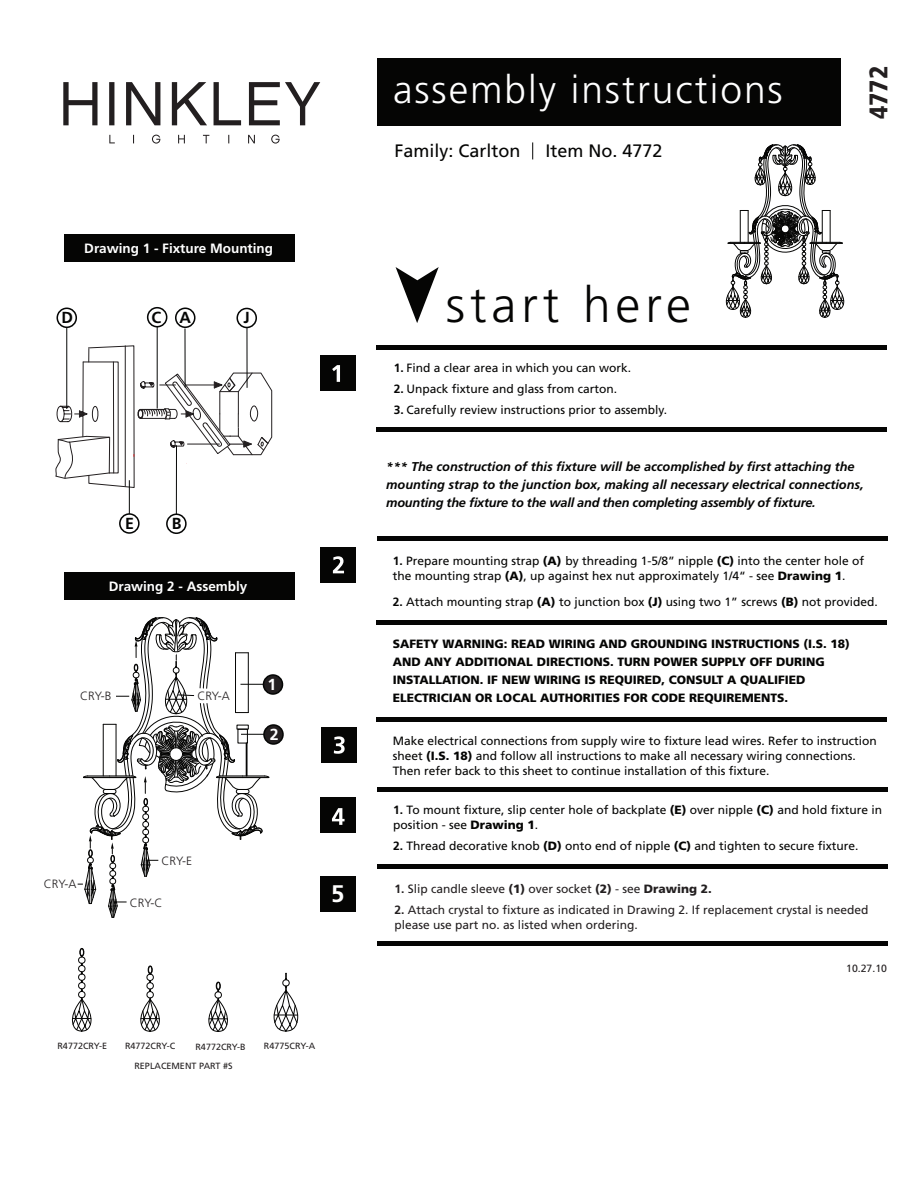
<style>
.page{position:relative;width:918px;height:1188px;background:#fff}
.page>*{position:absolute;margin:0;border:0;box-sizing:border-box;transform-origin:0 0}
.t1{font:300 49.65px "Frutiger LT Std";letter-spacing:.1em;color:#050504}
.t2{font:300 39px "Frutiger LT Std";letter-spacing:.05em;color:#fff}
.t3{font:900 condensed 25.5px "Frutiger LT Std";color:#231f20}
.t4{font:700 24px "Frutiger LT Std";color:#fff}
.t5{font:18px "Frutiger LT Std";color:#050504}
.t6{font:700 16.05px "Frutiger LT Std";color:#050605}
.t7{font:700 16.05px "Frutiger LT Std";color:#fff}
.t8{font:700 13.5px "Frutiger LT Std";color:#fff}
.t9{font:italic 700 12.75px/18px "Frutiger LT Std";color:#050504}
.t10{font:12px/15px "Frutiger LT Std";color:#050504}
.t11{font:900 12px/18px "Frutiger LT Std";color:#050504}
.t12{font:12px/15px "Frutiger LT Std";color:#231f20}
.t13{font:300 12px "Frutiger LT Std";letter-spacing:-.005em;color:#231f20}
.t14{font:10.5px "Frutiger LT Std";color:#231f20}
.t15{font:9px "Frutiger LT Std";color:#231f20}
.s1{font-weight:700}
.s2{font-weight:900}
</style>
<div class="page">
<div style="left:377px;top:58px;width:463px;height:68px;background:#050504"></div>
<svg style="left:396px;top:267px;width:43px;height:56px"></svg>
<div style="left:321px;top:356px;width:35px;height:35px;background:#050504"></div>
<svg style="left:332px;top:365px;width:8px;height:17px"></svg>
<div style="left:321px;top:727px;width:36px;height:36px;background:#050504"></div>
<div style="left:377px;top:345px;width:510px;height:5px;background:#050504"></div>
<div style="left:377px;top:427px;width:510px;height:5px;background:#050504"></div>
<div style="left:377px;top:536px;width:510px;height:5px;background:#050504"></div>
<div style="left:376px;top:620px;width:511px;height:5px;background:#050504"></div>
<div style="left:377px;top:787px;width:510px;height:5px;background:#050504"></div>
<div style="left:376px;top:717px;width:511px;height:5px;background:#050504"></div>
<div style="left:377px;top:864px;width:510px;height:5px;background:#050504"></div>
<div style="left:377px;top:941px;width:511px;height:5px;background:#050504"></div>
<svg style="left:532px;top:142px;width:1px;height:17px"></svg>
<svg style="left:334px;top:736px;width:11px;height:18px"></svg>
<div style="left:321px;top:548px;width:35px;height:35px;background:#050504"></div>
<div style="left:321px;top:797px;width:35px;height:36px;background:#050504"></div>
<svg style="left:332px;top:808px;width:13px;height:17px"></svg>
<div style="left:321px;top:876px;width:35px;height:35px;background:#050504"></div>
<svg style="left:333px;top:556px;width:11px;height:17px"></svg>
<div style="left:64px;top:234px;width:231px;height:28px;background:#050504"></div>
<div style="left:65px;top:572px;width:230px;height:27px;background:#050504"></div>
<div style="left:175px;top:307px;width:21px;height:21px;background:#fff;border:2px solid #050605;border-radius:50%"></div>
<hr style="left:185px;top:328px;width:1px;height:59px;background:#050605">
<div style="left:236px;top:308px;width:21px;height:20px;background:#fff;border:2px solid #050605;border-radius:50%"></div>
<hr style="left:247px;top:327px;width:1px;height:61px;background:#050605">
<div style="left:166px;top:513px;width:21px;height:21px;background:#fff;border:2px solid #050605;border-radius:50%"></div>
<hr style="left:176px;top:445px;width:1px;height:69px;background:#050605">
<div style="left:147px;top:307px;width:20px;height:20px;background:#fff;border:2px solid #050605;border-radius:50%"></div>
<hr style="left:157px;top:327px;width:1px;height:82px;background:#050605">
<div style="left:57px;top:308px;width:20px;height:20px;background:#fff;border:2px solid #050605;border-radius:50%"></div>
<hr style="left:66px;top:327px;width:1px;height:82px;background:#050605">
<div style="left:119px;top:513px;width:21px;height:21px;background:#fff;border:2px solid #050605;border-radius:50%"></div>
<hr style="left:129px;top:480px;width:1px;height:34px;background:#050605">
<svg style="left:55px;top:345px;width:217px;height:143px"></svg>
<svg style="left:726px;top:144px;width:118px;height:174px"></svg>
<svg style="left:72px;top:948px;width:20px;height:84px"></svg>
<svg style="left:274px;top:973px;width:24px;height:59px"></svg>
<svg style="left:208px;top:982px;width:20px;height:50px"></svg>
<svg style="left:140px;top:965px;width:20px;height:67px"></svg>
<div style="left:263px;top:674px;width:20px;height:21px;background:#231f20;border:2px solid #050605;border-radius:50%"></div>
<div style="left:263px;top:724px;width:21px;height:21px;background:#231f20;border:2px solid #050605;border-radius:50%"></div>
<svg style="left:78px;top:617px;width:191px;height:301px"></svg>
<svg style="left:63px;top:82px;width:257px;height:43px"></svg>
<svg style="left:109px;top:135px;width:171px;height:9px"></svg>
<p class="t8" style="left:84px;top:240px;width:190px">Drawing 1 - Fixture Mounting</p>
<h3 class="t6" style="left:61px;top:308px;width:13px">D</h3>
<h3 class="t6" style="left:152px;top:308px;width:11px">C</h3>
<h3 class="t6" style="left:180px;top:308px;width:13px">A</h3>
<h3 class="t6" style="left:244px;top:308px;width:8px">J</h3>
<h3 class="t6" style="left:125px;top:514px;width:10px">E</h3>
<h3 class="t6" style="left:172px;top:514px;width:11px">B</h3>
<p class="t8" style="left:109px;top:578px;width:140px">Drawing 2 - Assembly</p>
<p class="t13" style="left:80px;top:689px;width:33px">CRY-B</p>
<p class="t13" style="left:197px;top:689px;width:34px">CRY-A</p>
<h3 class="t7" style="left:268px;top:675px;width:10px">1</h3>
<h3 class="t7" style="left:270px;top:725px;width:10px">2</h3>
<p class="t13" style="left:44px;top:877px;width:34px">CRY-A</p>
<p class="t13" style="left:162px;top:854px;width:32px">CRY-E</p>
<p class="t13" style="left:130px;top:896px;width:34px">CRY-C</p>
<h3 class="t4" style="left:331px;top:879px;width:15px">5</h3>
<p class="t15" style="left:58px;top:1040px;width:51px">R4772CRY-E</p>
<p class="t15" style="left:125px;top:1041px;width:52px">R4772CRY-C</p>
<p class="t15" style="left:195px;top:1041px;width:52px">R4772CRY-B</p>
<p class="t15" style="left:264px;top:1041px;width:53px">R4775CRY-A</p>
<p class="t15" style="left:134px;top:1061px;width:100px">REPLACEMENT PART #S</p>
<h2 class="t2" style="left:393px;top:68px;width:391px">assembly instructions</h2>
<h3 class="t5" style="left:394px;top:140px;width:128px">Family: Carlton</h3>
<h3 class="t5" style="left:545px;top:140px;width:119px">Item No. 4772</h3>
<h1 class="t1" style="left:446px;top:277px;width:247px">start here</h1>
<p class="t10" style="left:394px;top:361px;width:239px"><span class="s1">1.</span> Find a clear area in which you can work.</p>
<p class="t10" style="left:394px;top:382px;width:225px"><span class="s1">2.</span> Unpack fixture and glass from carton.</p>
<p class="t10" style="left:394px;top:403px;width:275px"><span class="s1">3.</span> Carefully review instructions prior to assembly.</p>
<h3 class="t3" style="left:863px;top:119px;width:55px;rotate:-90deg">4772</h3>
<p class="t9" style="left:386px;top:457px;width:479px">*** The construction of this fixture will be accomplished by first attaching the mounting strap to the junction box, making all necessary electrical connections, mounting the fixture to the wall and then completing assembly of fixture.</p>
<p class="t10" style="left:393px;top:554px;width:473px"><span class="s1">1.</span> Prepare mounting strap <span class="s2">(A)</span> by threading 1-5/8” nipple <span class="s2">(C)</span> into the center hole of the mounting strap <span class="s2">(A)</span>, up against hex nut approximately 1/4“ - see <span class="s2">Drawing 1</span>.</p>
<p class="t10" style="left:393px;top:594px;width:486px"><span class="s1">2.</span> Attach mounting strap <span class="s2">(A)</span> to junction box <span class="s2">(J)</span> using two 1” screws <span class="s2">(B)</span> not provided.</p>
<p class="t11" style="left:393px;top:635px;width:459px">SAFETY WARNING: READ WIRING AND GROUNDING INSTRUCTIONS (I.S. 18)<br>AND ANY ADDITIONAL DIRECTIONS. TURN POWER SUPPLY OFF DURING INSTALLATION. IF NEW WIRING IS REQUIRED, CONSULT A QUALIFIED ELECTRICIAN OR LOCAL AUTHORITIES FOR CODE REQUIREMENTS.</p>
<p class="t10" style="left:393px;top:733px;width:486px">Make electrical connections from supply wire to fixture lead wires. Refer to instruction sheet <span class="s2">(I.S. 18)</span> and follow all instructions to make all necessary wiring connections.<br>Then refer back to this sheet to continue installation of this fixture.</p>
<p class="t10" style="left:393px;top:802px;width:490px"><span class="s1">1.</span> To mount fixture, slip center hole of backplate <span class="s2">(E)</span> over nipple <span class="s2">(C)</span> and hold fixture in position - see <span class="s2">Drawing 1</span>.</p>
<p class="t10" style="left:393px;top:838px;width:467px"><span class="s1">2.</span> Thread decorative knob <span class="s2">(D)</span> onto end of nipple <span class="s2">(C)</span> and tighten to secure fixture.</p>
<p class="t12" style="left:394px;top:881px;width:319px"><span class="s1">1.</span> Slip candle sleeve <span class="s2">(1)</span> over socket <span class="s2">(2)</span> - see <span class="s2">Drawing 2.</span></p>
<p class="t12" style="left:394px;top:902px;width:476px"><span class="s1">2.</span> Attach crystal to fixture as indicated in Drawing 2. If replacement crystal is needed please use part no. as listed when ordering.</p>
<p class="t14" style="left:846px;top:962px;width:42px">10.27.10</p>
</div>
